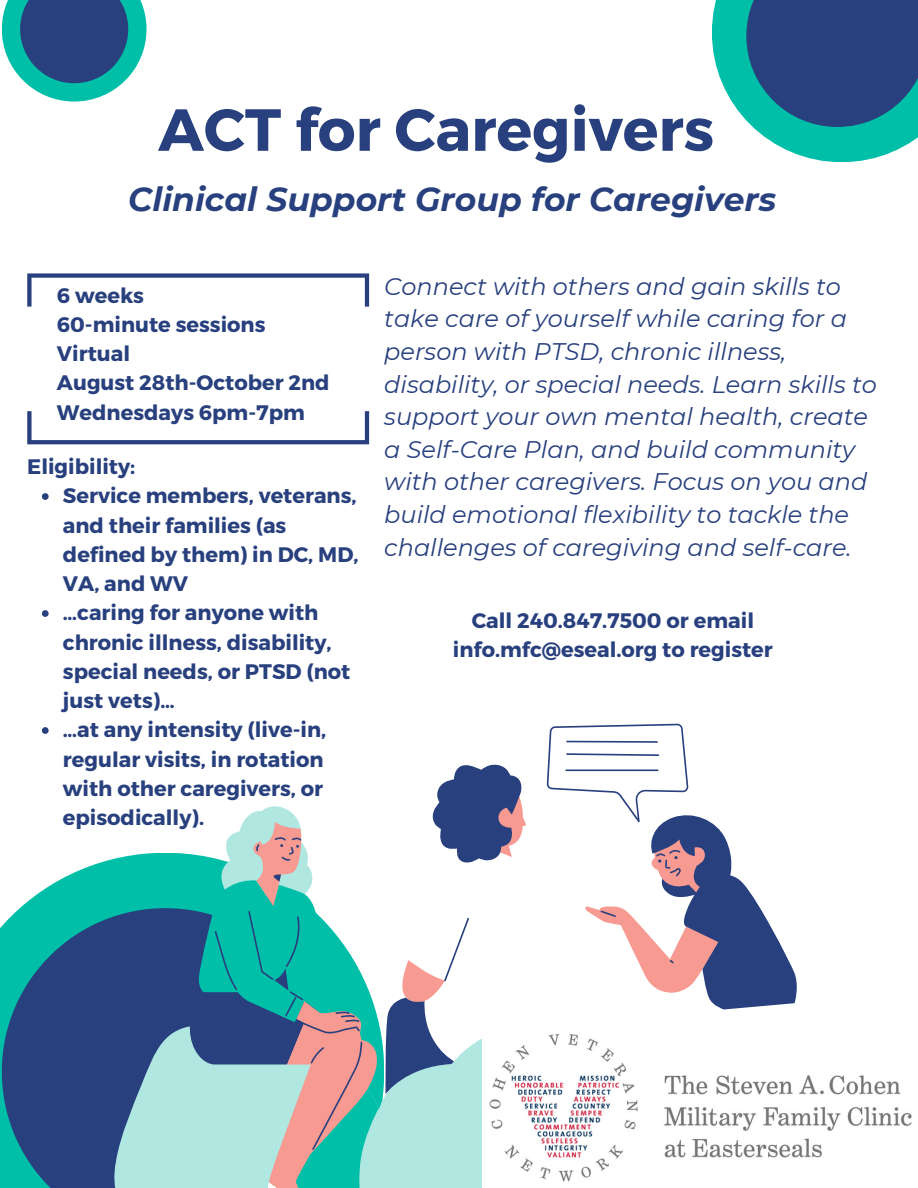
<style>
.page{position:relative;width:918px;height:1188px;background:#fff}
.page>*{position:absolute;margin:0;border:0;box-sizing:border-box;transform-origin:0 0}
.t1{font:700 59.25px "Montserrat";color:#28407e}
.t2{font:italic 700 33px "Montserrat";color:#28407e}
.t3{font:italic 24px/32.7px "Montserrat";color:#28407e}
.t4{font:700 21px/29.2px "Montserrat";color:#28407e}
</style>
<div class="page">
<svg style="left:0;top:867px;width:86px;height:321px"></svg>
<svg style="left:2px;top:908px;width:84px;height:280px;background:#1d658a"></svg>
<svg style="left:86px;top:853px;width:103px;height:335px;background:#45819f"></svg>
<svg style="left:189px;top:724px;width:608px;height:464px"></svg>
<svg style="left:712px;top:0;width:206px;height:162px;fill:#00bfa8"></svg>
<div style="left:746px;top:0;width:172px;height:127px;background:#28407e"></div>
<svg style="left:2px;top:0;width:145px;height:102px"></svg>
<svg style="left:27px;top:273px;width:342px;height:171px"></svg>
<img style="left:483px;top:1025px;width:429px;height:163px">
<svg style="left:42px;top:493px;width:7px;height:7px"></svg>
<svg style="left:42px;top:610px;width:7px;height:7px"></svg>
<svg style="left:42px;top:727px;width:7px;height:7px"></svg>
<h1 class="t1" style="left:158px;top:91px;width:557px">ACT for Caregivers</h1>
<h3 class="t2" style="left:128px;top:179px;width:649px">Clinical Support Group for Caregivers</h3>
<p class="t4" style="left:57px;top:280px;width:274px">6 weeks<br>60-minute sessions<br>Virtual<br>August 28th-October 2nd<br>Wednesdays 6pm-7pm</p>
<h4 class="t4" style="left:27px;top:451px;width:110px">Eligibility:</h4>
<p class="t4" style="left:63px;top:480px;width:297px">Service members, veterans, and their families (as defined by them) in DC, MD,<br>VA, and WV</p>
<p class="t4" style="left:63px;top:597px;width:289px">…caring for anyone with chronic illness, disability, special needs, or PTSD (not just vets)…</p>
<p class="t4" style="left:63px;top:714px;width:265px">…at any intensity (live-in, regular visits, in rotation with other caregivers, or episodically).</p>
<h4 class="t3" style="left:384px;top:270px;width:494px">Connect with others and gain skills to take care of yourself while caring for a person with PTSD, chronic illness, disability, or special needs. Learn skills to support your own mental health, create a Self-Care Plan, and build community with other caregivers. Focus on you and build emotional flexibility to tackle the challenges of caregiving and self-care.</h4>
<h4 class="t4" style="left:453px;top:605px;width:321px;text-align:center">Call 240.847.7500 or email info.mfc@eseal.org to register</h4>
</div>
